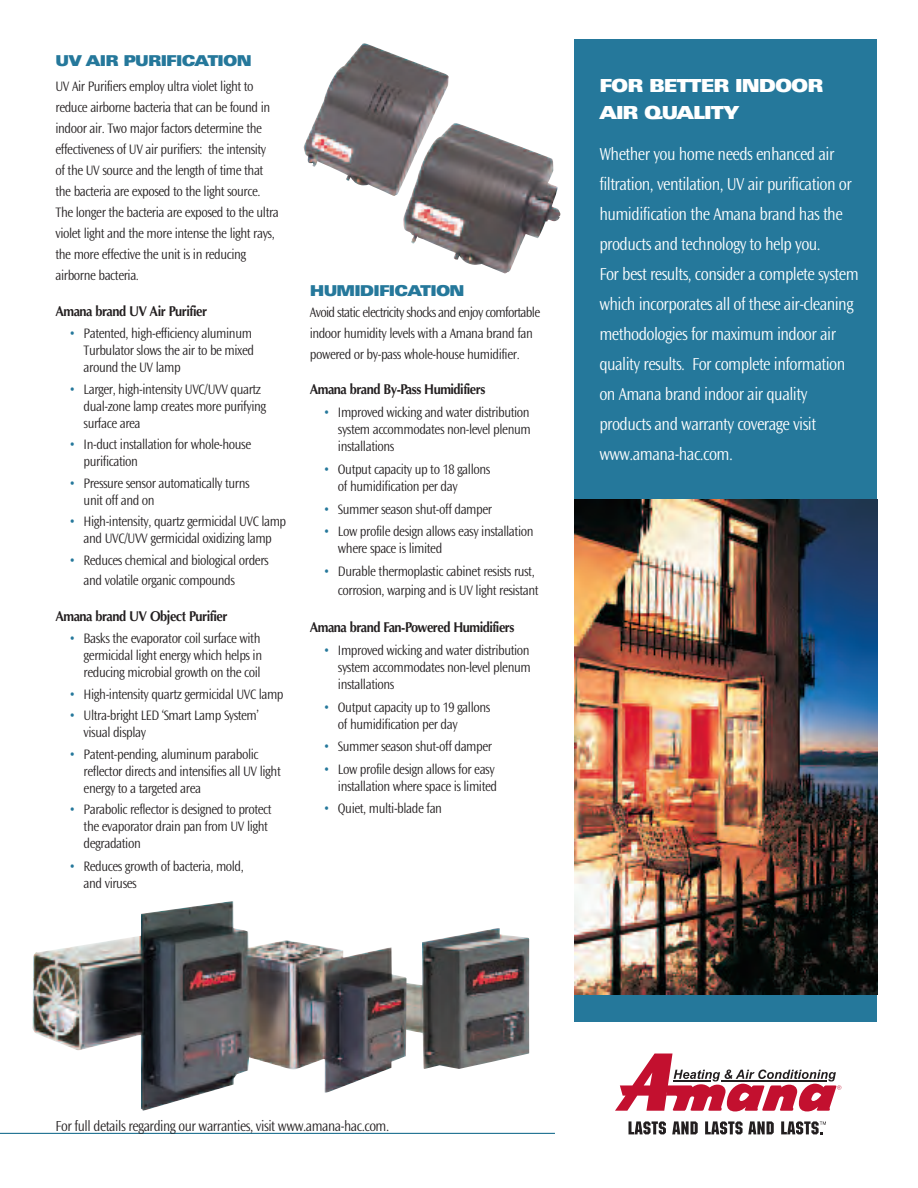
<style>
.page{position:relative;width:918px;height:1188px;background:#fff}
.page>*{position:absolute;margin:0;border:0;box-sizing:border-box;transform-origin:0 0}
.t1{font:300 18px/30px "Ocean Sans";letter-spacing:-.035em;color:#fff;scale:.9 1}
.t2{font:900 expanded 18px/27px "Univers";letter-spacing:-.06em;color:#fff;scale:.9 1}
.t3{font:300 15px "Ocean Sans";letter-spacing:-.035em;color:#231f20;scale:.9 1}
.t4{font:900 expanded 15px "Univers";letter-spacing:-.06em;color:#25789b;scale:.9 1}
.t5{font:300 14.25px/17.1px "Ocean Sans";letter-spacing:-.035em;color:#231f20;scale:.9 1}
.t6{font:700 14.25px "Optima";letter-spacing:-.04em;color:#231f20;scale:.9 1}
.s1{color:#25789b}
</style>
<div class="page">
<hr style="left:0;top:1133px;width:555px;height:1px;background:#005e82">
<svg style="left:615px;top:1054px;width:226px;height:57px"></svg>
<svg style="left:629px;top:1121px;width:37px;height:13px"></svg>
<svg style="left:672px;top:1121px;width:26px;height:13px"></svg>
<svg style="left:705px;top:1121px;width:69px;height:13px"></svg>
<svg style="left:781px;top:1121px;width:45px;height:13px"></svg>
<img style="left:406px;top:928px;width:123px;height:141px">
<div style="left:575px;top:39px;width:302px;height:983px;background:#25789b"></div>
<img style="left:403px;top:123px;width:158px;height:150px">
<img style="left:304px;top:43px;width:145px;height:153px">
<img style="left:575px;top:500px;width:302px;height:494px">
<img style="left:32px;top:901px;width:374px;height:210px">
<p class="t4" style="left:56px;top:55px;width:220px">UV AIR PURIFICATION</p>
<p class="t5" style="left:56px;top:75px;width:250px;line-height:21px">UV Air Purifiers employ ultra violet light to reduce airborne bacteria that can be found in indoor air. Two major factors determine the effectiveness of UV air purifiers: the intensity of the UV source and the length of time that the bacteria are exposed to the light source.<br>The longer the bacteria are exposed to the ultra violet light and the more intense the light rays, the more effective the unit is in reducing airborne bacteria.</p>
<p class="t6" style="left:56px;top:303px;width:170px">Amana brand UV Air Purifier</p>
<p class="t5" style="left:84px;top:325px;width:191px;text-indent:-15px"><span class="s1">•</span> Patented, high-efficiency aluminum<br>Turbulator slows the air to be mixed around the UV lamp</p>
<p class="t5" style="left:84px;top:380px;width:204px;text-indent:-15px"><span class="s1">•</span> Larger, high-intensity UVC/UVV quartz dual-zone lamp creates more purifying surface area</p>
<p class="t5" style="left:84px;top:436px;width:188px;text-indent:-15px"><span class="s1">•</span> In-duct installation for whole-house purification</p>
<p class="t5" style="left:84px;top:474px;width:186px;text-indent:-15px"><span class="s1">•</span> Pressure sensor automatically turns unit off and on</p>
<p class="t5" style="left:69px;top:513px;width:243px;text-align:center"><span class="s1">•</span> High-intensity, quartz germicidal UVC lamp and UVC/UVV germicidal oxidizing lamp</p>
<p class="t5" style="left:84px;top:550px;width:207px;line-height:19.8px;text-indent:-15px"><span class="s1">•</span> Reduces chemical and biological orders and volatile organic compounds</p>
<p class="t6" style="left:56px;top:608px;width:192px">Amana brand UV Object Purifier</p>
<p class="t5" style="left:84px;top:630px;width:200px;text-align:justify;text-indent:-15px"><span class="s1">•</span> Basks the evaporator coil surface with germicidal light energy which helps in reducing microbial growth on the coil</p>
<p class="t5" style="left:69px;top:685px;width:240px"><span class="s1">•</span> High-intensity quartz germicidal UVC lamp</p>
<p class="t5" style="left:84px;top:707px;width:196px;text-indent:-15px"><span class="s1">•</span> Ultra-bright LED ‘Smart Lamp System’ visual display</p>
<p class="t5" style="left:84px;top:745px;width:221px;text-indent:-15px"><span class="s1">•</span> Patent-pending, aluminum parabolic reflector directs and intensifies all UV light energy to a targeted area</p>
<p class="t5" style="left:84px;top:801px;width:211px;text-indent:-15px"><span class="s1">•</span> Parabolic reflector is designed to protect the evaporator drain pan from UV light degradation</p>
<p class="t5" style="left:84px;top:858px;width:180px;text-indent:-15px"><span class="s1">•</span> Reduces growth of bacteria, mold, and viruses</p>
<p class="t4" style="left:310px;top:285px;width:173px">HUMIDIFICATION</p>
<p class="t5" style="left:310px;top:301px;width:258px;line-height:21px">Avoid static electricity shocks and enjoy comfortable indoor humidity levels with a Amana brand fan powered or by-pass whole-house humidifier.</p>
<p class="t6" style="left:310px;top:381px;width:197px">Amana brand By-Pass Humidifiers</p>
<p class="t5" style="left:338px;top:404px;width:216px;text-align:justify;text-indent:-15px"><span class="s1">•</span> Improved wicking and water distribution system accommodates non-level plenum installations</p>
<p class="t5" style="left:338px;top:460px;width:171px;text-indent:-15px"><span class="s1">•</span> Output capacity up to 18 gallons of humidification per day</p>
<p class="t5" style="left:323px;top:500px;width:189px"><span class="s1">•</span> Summer season shut-off damper</p>
<p class="t5" style="left:338px;top:523px;width:219px;text-indent:-15px"><span class="s1">•</span> Low profile design allows easy installation where space is limited</p>
<p class="t5" style="left:323px;top:561px;width:241px;line-height:19.8px;text-align:right"><span class="s1">•</span> Durable thermoplastic cabinet resists rust, corrosion, warping and is UV light resistant</p>
<p class="t6" style="left:310px;top:619px;width:229px">Amana brand Fan-Powered Humidifiers</p>
<p class="t5" style="left:338px;top:642px;width:216px;text-align:justify;text-indent:-15px"><span class="s1">•</span> Improved wicking and water distribution system accommodates non-level plenum installations</p>
<p class="t5" style="left:338px;top:698px;width:171px;text-indent:-15px"><span class="s1">•</span> Output capacity up to 19 gallons of humidification per day</p>
<p class="t5" style="left:323px;top:738px;width:189px"><span class="s1">•</span> Summer season shut-off damper</p>
<p class="t5" style="left:323px;top:760px;width:195px;text-align:right"><span class="s1">•</span> Low profile design allows for easy installation where space is limited</p>
<p class="t5" style="left:323px;top:800px;width:133px"><span class="s1">•</span> Quiet, multi-blade fan</p>
<p class="t2" style="left:599px;top:74px;width:251px">FOR BETTER INDOOR<br>AIR QUALITY</p>
<p class="t1" style="left:599px;top:139px;width:290px">Whether you home needs enhanced air filtration, ventilation, UV air purification or humidification the Amana brand has the products and technology to help you.<br>For best results, consider a complete system which incorporates all of these air-cleaning methodologies for maximum indoor air quality results. For complete information on Amana brand indoor air quality products and warranty coverage visit www.amana-hac.com.</p>
<p class="t3" style="left:56px;top:1117px;width:372px">For full details regarding our warranties, visit www.amana-hac.com.</p>
</div>
